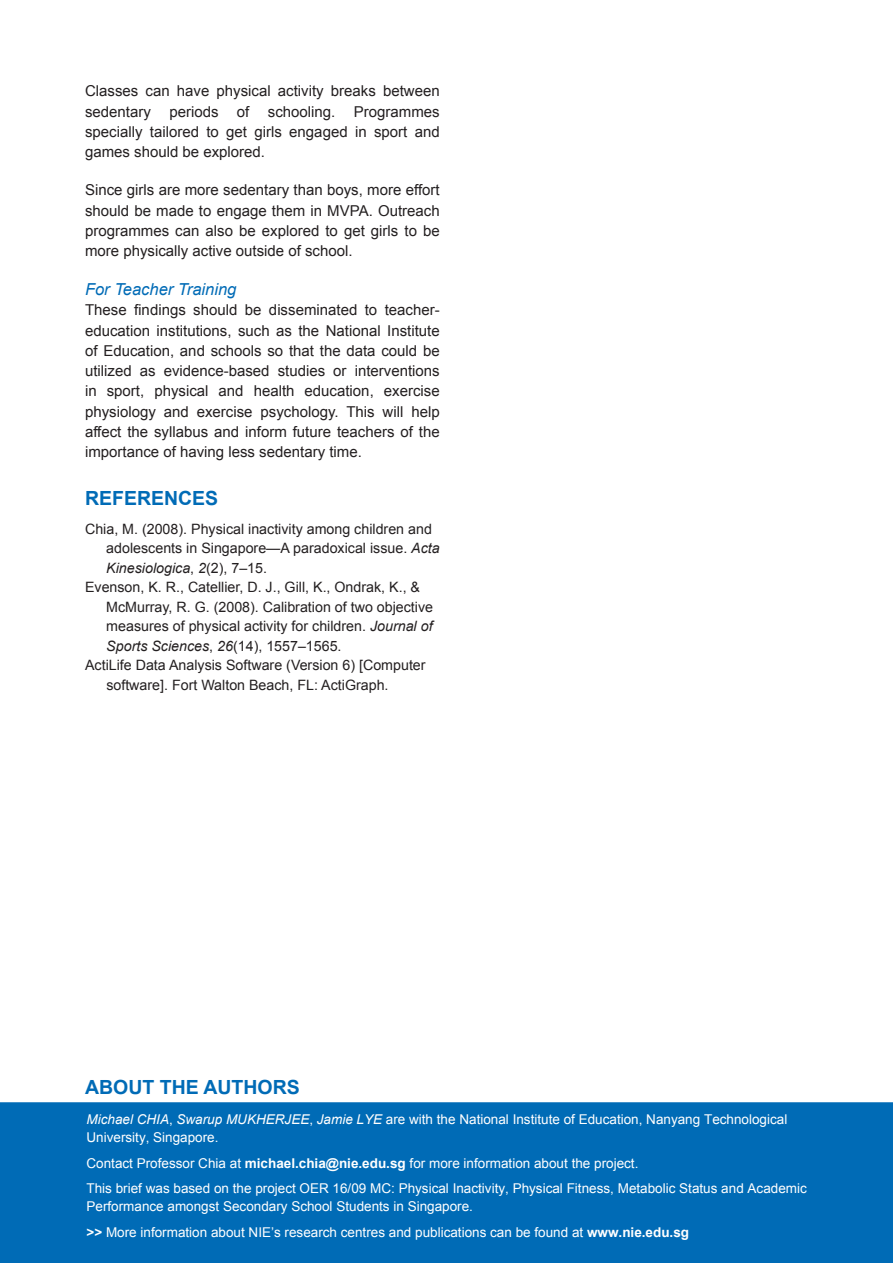
<style>
.page{position:relative;width:893px;height:1263px;background:#fff}
.page>*{position:absolute;margin:0;border:0;box-sizing:border-box;transform-origin:0 0}
.t1{font:700 19.5px "Arial";color:#006bb6}
.t2{font:italic 16.5px "Arial";color:#006bb6}
.t3{font:15px/20.2px "Arial";color:#231f20;text-align:justify}
.t4{font:14.25px "Arial";color:#231f20}
.t5{font:italic 14.25px "Arial";color:#231f20}
.t6{font:13.5px/25.5px "Arial";color:#fff}
.s1{font-style:italic}
.s2{font-style:normal}
.s3{font-weight:700}
</style>
<div class="page">
<div style="left:0;top:1102px;width:893px;height:161px;background:#006bb6"></div>
<p class="t3" style="left:85px;top:81px;width:356px">Classes can have physical activity breaks between sedentary periods of schooling. Programmes specially tailored to get girls engaged in sport and games should be explored.</p>
<p class="t3" style="left:85px;top:180px;width:356px">Since girls are more sedentary than boys, more effort should be made to engage them in MVPA. Outreach programmes can also be explored to get girls to be more physically active outside of school.</p>
<p class="t2" style="left:85px;top:279px;width:153px">For Teacher Training</p>
<p class="t3" style="left:85px;top:300px;width:356px">These findings should be disseminated to teacher&shy;education institutions, such as the National Institute of Education, and schools so that the data could be utilized as evidence-based studies or interventions in sport, physical and health education, exercise physiology and exercise psychology. This will help affect the syllabus and inform future teachers of the importance of having less sedentary time.</p>
<h1 class="t1" style="left:85px;top:485px;width:53px">REFERE</h1>
<h1 class="t1" style="left:164px;top:485px;width:56px">NCES</h1>
<p class="t4" style="left:85px;top:519px;width:348px">Chia, M. (2008). Physical inactivity among children and</p>
<p class="t4" style="left:106px;top:539px;width:335px">adolescents in Singapore—A paradoxical issue. <span class="s1">Acta</span></p>
<p class="t5" style="left:106px;top:558px;width:162px">Kinesiologica<span class="s2">,</span> 2<span class="s2">(2), 7–15.</span></p>
<p class="t4" style="left:85px;top:578px;width:337px">Evenson, K. R., Catellier, D. J., Gill, K., Ondrak, K., &amp;</p>
<p class="t4" style="left:106px;top:597px;width:328px">McMurray, R. G. (2008). Calibration of two objective</p>
<p class="t4" style="left:106px;top:617px;width:328px">measures of physical activity for children. <span class="s1">Journal of</span></p>
<p class="t5" style="left:106px;top:636px;width:237px">Sports Sciences<span class="s2">,</span> 26<span class="s2">(14), 1557–1565.</span></p>
<p class="t4" style="left:85px;top:656px;width:342px">ActiLife Data Analysis Software (Version 6) [Computer</p>
<p class="t4" style="left:106px;top:675px;width:284px">software]. Fort Walton Beach, FL: ActiGraph.</p>
<h1 class="t1" style="left:85px;top:1074px;width:216px">About the AuthorS</h1>
<p class="t6" style="left:87px;top:1111px;width:702px;line-height:18px"><span class="s1">Michael CHIA</span>, <span class="s1">Swarup MUKHERJEE</span>, <span class="s1">Jamie LYE</span> are with the National Institute of Education, Nanyang Technological<br>University, Singapore.</p>
<p class="t6" style="left:87px;top:1150px;width:722px">Contact Professor Chia at <span class="s3">michael.chia@nie.edu.sg</span> for more information about the project.<br>This brief was based on the project OER 16/09 MC: Physical Inactivity, Physical Fitness, Metabolic Status and Academic</p>
<p class="t6" style="left:87px;top:1194px;width:604px">Performance amongst Secondary School Students in Singapore.<br><span class="s3">&gt;&gt;</span> More information about NIE’s research centres and publications can be found at <span class="s3">www.nie.edu.sg</span></p>
</div>
